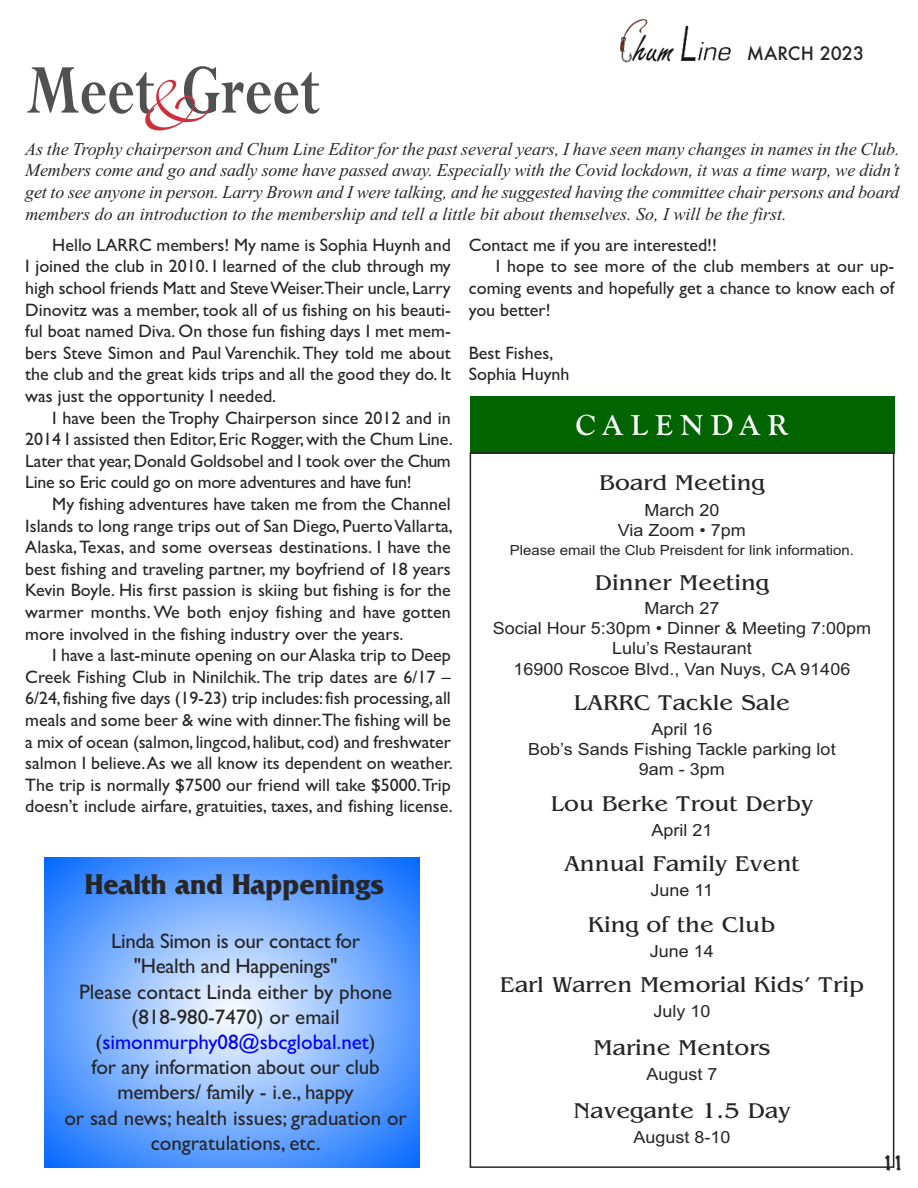
<style>
.page{position:relative;width:918px;height:1188px;background:#fff}
.page>*{position:absolute;margin:0;border:0;box-sizing:border-box;transform-origin:0 0}
.t1{font:700 77.4px "Perpetua";color:#525152;scale:.76 1}
.t2{font:700 30px "Friz Quadrata";color:#272526;scale:.94 1}
.t3{font:700 30px "Goudy Old Style T";letter-spacing:.25em;color:#fff}
.t4{font:22.35px "Benguiat";color:#272526;scale:1.07 1}
.t5{font:21px/25.2px "Gill Sans";color:#272526;text-align:center}
.t6{font:18px/21.6px "Gill Sans";color:#272526;text-align:justify}
.t7{font:italic 18px/21.6px "Times New Roman";color:#272526;text-align:justify}
.t8{font:500 18px "Futura";color:#272526}
.t9{font:100 18px "Marker Felt";color:#272526}
.t10{font:16.8px/20.1px "Arial";color:#272526;text-align:center;scale:1.07 1}
.t11{font:13.95px "Arial";color:#272526;scale:1.07 1}
.s1{color:#00f}
</style>
<div class="page">
<img style="left:619px;top:19px;width:112px;height:44px">
<svg style="left:44px;top:857px;width:376px;height:310px;background:#75acff"></svg>
<div style="left:470px;top:397px;width:424px;height:57px;background:#006400"></div>
<div style="left:470px;top:452px;width:424px;height:716px;border:2px solid #272526"></div>
<h1 class="t1" style="left:26px;top:41px;width:388px">Meet Greet</h1>
<p class="t8" style="left:747px;top:44px;width:119px">MARCH 2023</p>
<p class="t7" style="left:25px;top:138px;width:876px">As the Trophy chairperson and Chum Line Editor for the past several years, I have seen many changes in names in the Club.<br>Members come and go and sadly some have passed away. Especially with the Covid lockdown, it was a time warp, we didn’t get to see anyone in person. Larry Brown and I were talking, and he suggested having the committee chair persons and board members do an introduction to the membership and tell a little bit about themselves. So, I will be the first.</p>
<p class="t6" style="left:25px;top:234px;width:427px;text-indent:27px">Hello LARRC members! My name is Sophia Huynh and I joined the club in 2010. I learned of the club through my high school friends Matt and SteveWeiser.Their uncle, Larry Dinovitz was a member, took all of us fishing on his beauti&shy;ful boat named Diva. On those fun fishing days I met mem&shy;bers Steve Simon and Paul Varenchik.They told me about the club and the great kids trips and all the good they do. It was just the opportunity I needed.</p>
<p class="t6" style="left:25px;top:407px;width:429px;text-indent:27px">I have been the Trophy Chairperson since 2012 and in 2014 I assisted then Editor, Eric Rogger,with the Chum Line.<br>Later that year,Donald Goldsobel and I took over the Chum Line so Eric could go on more adventures and have fun!</p>
<p class="t6" style="left:25px;top:493px;width:429px;text-indent:27px">My fishing adventures have taken me from the Channel Islands to long range trips out of San Diego, PuertoVallarta, Alaska,Texas, and some overseas destinations. I have the best fishing and traveling partner, my boyfriend of 18 years Kevin Boyle. His first passion is skiing but fishing is for the warmer months. We both enjoy fishing and have gotten more involved in the fishing industry over the years.</p>
<p class="t6" style="left:25px;top:644px;width:429px;text-indent:27px">I have a last-minute opening on ourAlaska trip to Deep Creek Fishing Club in Ninilchik.The trip dates are 6/17 – 6/24, fishing five days (19-23) trip includes: fish processing, all meals and some beer &amp; wine with dinner.The fishing will be a mix of ocean (salmon, lingcod, halibut, cod) and freshwater salmon I believe.As we all know its dependent on weather.<br>The trip is normally $7500 our friend will take $5000.Trip doesn’t include airfare, gratuities, taxes, and fishing license.</p>
<h2 class="t2" style="left:85px;top:866px;width:320px">Health and Happenings</h2>
<p class="t5" style="left:64px;top:928px;width:344px">Linda Simon is our contact for<br>"Health and Happenings"<br>Please contact Linda either by phone (818-980-7470) or email (<span class="s1">simonmurphy08@sbcglobal.net</span>)<br>for any information about our club members/ family - i.e., happy<br>or sad news; health issues; graduation or congratulations, etc.</p>
<p class="t6" style="left:469px;top:234px;width:250px">Contact me if you are interested!!</p>
<p class="t6" style="left:496px;top:255px;width:400px">I hope to see more of the club members at our up-</p>
<p class="t6" style="left:469px;top:277px;width:427px">coming events and hopefully get a chance to know each of</p>
<p class="t6" style="left:469px;top:299px;width:83px">you better!</p>
<p class="t6" style="left:469px;top:342px;width:102px">Best Fishes,<br>Sophia Huynh</p>
<h2 class="t3" style="left:576px;top:407px;width:214px">CALENDAR</h2>
<p class="t4" style="left:599px;top:470px;width:156px">Board Meeting</p>
<p class="t10" style="left:618px;top:500px;width:121px">March 20<br>Via Zoom • 7pm</p>
<p class="t11" style="left:510px;top:542px;width:323px">Please email the Club Preisdent for link information.</p>
<p class="t4" style="left:595px;top:570px;width:164px">Dinner Meeting</p>
<p class="t10" style="left:493px;top:598px;width:355px">March 27<br>Social Hour 5:30pm • Dinner &amp; Meeting 7:00pm<br>Lulu’s Restaurant<br>16900 Roscoe Blvd., Van Nuys, CA 91406</p>
<p class="t4" style="left:574px;top:689px;width:204px">LARRC Tackle Sale</p>
<p class="t10" style="left:528px;top:719px;width:289px">April 16<br>Bob’s Sands Fishing Tackle parking lot<br>9am - 3pm</p>
<p class="t4" style="left:551px;top:790px;width:247px">Lou Berke Trout Derby</p>
<p class="t10" style="left:651px;top:820px;width:59px">April 21</p>
<p class="t4" style="left:564px;top:850px;width:222px">Annual Family Event</p>
<p class="t10" style="left:651px;top:881px;width:60px">June 11</p>
<p class="t4" style="left:588px;top:911px;width:176px">King of the Club</p>
<p class="t10" style="left:650px;top:941px;width:61px">June 14</p>
<p class="t4" style="left:500px;top:971px;width:342px">Earl Warren Memorial Kids’ Trip</p>
<p class="t10" style="left:653px;top:1002px;width:55px">July 10</p>
<p class="t4" style="left:593px;top:1034px;width:167px">Marine Mentors</p>
<p class="t10" style="left:646px;top:1065px;width:68px">August 7</p>
<p class="t4" style="left:573px;top:1097px;width:204px">Navegante 1.5 Day</p>
<p class="t10" style="left:633px;top:1128px;width:92px">August 8-10</p>
<p class="t9" style="left:883px;top:1149px;width:22px">11</p>
</div>
